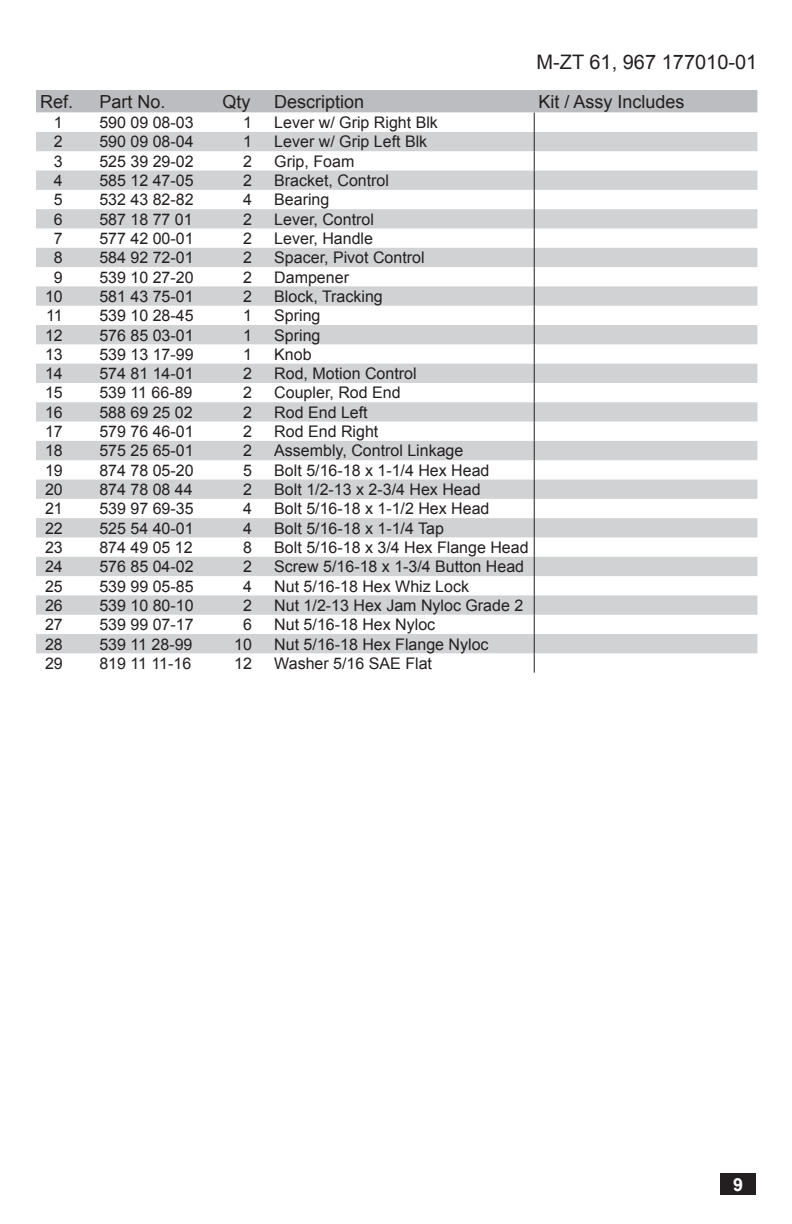
<style>
.page{position:relative;width:792px;height:1224px;background:#fff}
.page>*{position:absolute;margin:0;border:0;box-sizing:border-box;transform-origin:0 0}
.t1{font:20px "Arial";color:#231f20}
.Part_Head{font:18px "Arial";color:#231f20}
.t2{font:700 18px "Arial";color:#fff}
.PARTS{font:16px "Arial";color:#231f20}
</style>
<div class="page">
<div style="left:721px;top:1174px;width:35px;height:21px;background:#231f20"></div>
<svg style="left:36px;top:90px;width:721px;height:583px"></svg>
<p class="t1" style="left:537px;top:48px;width:222px">M-ZT 61, 967 177010-01</p>
<p class="Part_Head" style="left:40px;top:90px;width:35px">Ref.</p>
<p class="Part_Head" style="left:99px;top:90px;width:68px">Part No.</p>
<p class="Part_Head" style="left:222px;top:90px;width:30px">Qty</p>
<p class="Part_Head" style="left:274px;top:90px;width:92px">Description</p>
<p class="Part_Head" style="left:539px;top:90px;width:148px">Kit / Assy Includes</p>
<p class="PARTS" style="left:54px;top:112px;width:10px">1</p>
<p class="PARTS" style="left:99px;top:112px;width:96px">590 09 08-03</p>
<p class="PARTS" style="left:243px;top:112px;width:10px">1</p>
<p class="PARTS" style="left:274px;top:112px;width:165px">Lever w/ Grip Right Blk</p>
<p class="PARTS" style="left:54px;top:131px;width:10px">2</p>
<p class="PARTS" style="left:99px;top:131px;width:96px">590 09 08-04</p>
<p class="PARTS" style="left:243px;top:131px;width:10px">1</p>
<p class="PARTS" style="left:274px;top:131px;width:154px">Lever w/ Grip Left Blk</p>
<p class="PARTS" style="left:54px;top:151px;width:10px">3</p>
<p class="PARTS" style="left:99px;top:151px;width:96px">525 39 29-02</p>
<p class="PARTS" style="left:243px;top:151px;width:10px">2</p>
<p class="PARTS" style="left:274px;top:151px;width:82px">Grip, Foam</p>
<p class="PARTS" style="left:54px;top:170px;width:10px">4</p>
<p class="PARTS" style="left:99px;top:170px;width:96px">585 12 47-05</p>
<p class="PARTS" style="left:243px;top:170px;width:10px">2</p>
<p class="PARTS" style="left:274px;top:170px;width:116px">Bracket, Control</p>
<p class="PARTS" style="left:54px;top:189px;width:10px">5</p>
<p class="PARTS" style="left:99px;top:189px;width:96px">532 43 82-82</p>
<p class="PARTS" style="left:243px;top:189px;width:10px">4</p>
<p class="PARTS" style="left:274px;top:189px;width:57px">Bearing</p>
<p class="PARTS" style="left:54px;top:209px;width:10px">6</p>
<p class="PARTS" style="left:99px;top:209px;width:95px">587 18 77 01</p>
<p class="PARTS" style="left:243px;top:209px;width:10px">2</p>
<p class="PARTS" style="left:274px;top:209px;width:101px">Lever, Control</p>
<p class="PARTS" style="left:54px;top:228px;width:10px">7</p>
<p class="PARTS" style="left:99px;top:228px;width:96px">577 42 00-01</p>
<p class="PARTS" style="left:243px;top:228px;width:10px">2</p>
<p class="PARTS" style="left:274px;top:228px;width:100px">Lever, Handle</p>
<p class="PARTS" style="left:54px;top:247px;width:10px">8</p>
<p class="PARTS" style="left:99px;top:247px;width:96px">584 92 72-01</p>
<p class="PARTS" style="left:243px;top:247px;width:10px">2</p>
<p class="PARTS" style="left:274px;top:247px;width:152px">Spacer, Pivot Control</p>
<p class="PARTS" style="left:54px;top:266px;width:10px">9</p>
<p class="PARTS" style="left:99px;top:266px;width:96px">539 10 27-20</p>
<p class="PARTS" style="left:243px;top:266px;width:10px">2</p>
<p class="PARTS" style="left:274px;top:266px;width:76px">Dampener</p>
<p class="PARTS" style="left:45px;top:286px;width:19px">10</p>
<p class="PARTS" style="left:99px;top:286px;width:96px">581 43 75-01</p>
<p class="PARTS" style="left:243px;top:286px;width:10px">2</p>
<p class="PARTS" style="left:274px;top:286px;width:110px">Block, Tracking</p>
<p class="PARTS" style="left:46px;top:305px;width:18px">11</p>
<p class="PARTS" style="left:99px;top:305px;width:96px">539 10 28-45</p>
<p class="PARTS" style="left:243px;top:305px;width:10px">1</p>
<p class="PARTS" style="left:274px;top:305px;width:48px">Spring</p>
<p class="PARTS" style="left:45px;top:324px;width:19px">12</p>
<p class="PARTS" style="left:99px;top:324px;width:96px">576 85 03-01</p>
<p class="PARTS" style="left:243px;top:324px;width:10px">1</p>
<p class="PARTS" style="left:274px;top:324px;width:48px">Spring</p>
<p class="PARTS" style="left:45px;top:344px;width:19px">13</p>
<p class="PARTS" style="left:99px;top:344px;width:96px">539 13 17-99</p>
<p class="PARTS" style="left:243px;top:344px;width:10px">1</p>
<p class="PARTS" style="left:274px;top:344px;width:39px">Knob</p>
<p class="PARTS" style="left:45px;top:363px;width:19px">14</p>
<p class="PARTS" style="left:99px;top:363px;width:96px">574 81 14-01</p>
<p class="PARTS" style="left:243px;top:363px;width:10px">2</p>
<p class="PARTS" style="left:274px;top:363px;width:144px">Rod, Motion Control</p>
<p class="PARTS" style="left:45px;top:382px;width:19px">15</p>
<p class="PARTS" style="left:99px;top:382px;width:95px">539 11 66-89</p>
<p class="PARTS" style="left:243px;top:382px;width:10px">2</p>
<p class="PARTS" style="left:274px;top:382px;width:128px">Coupler, Rod End</p>
<p class="PARTS" style="left:45px;top:402px;width:19px">16</p>
<p class="PARTS" style="left:99px;top:402px;width:95px">588 69 25 02</p>
<p class="PARTS" style="left:243px;top:402px;width:10px">2</p>
<p class="PARTS" style="left:274px;top:402px;width:95px">Rod End Left</p>
<p class="PARTS" style="left:45px;top:421px;width:19px">17</p>
<p class="PARTS" style="left:99px;top:421px;width:96px">579 76 46-01</p>
<p class="PARTS" style="left:243px;top:421px;width:10px">2</p>
<p class="PARTS" style="left:274px;top:421px;width:106px">Rod End Right</p>
<p class="PARTS" style="left:45px;top:440px;width:19px">18</p>
<p class="PARTS" style="left:99px;top:440px;width:96px">575 25 65-01</p>
<p class="PARTS" style="left:243px;top:440px;width:10px">2</p>
<p class="PARTS" style="left:274px;top:440px;width:191px">Assembly, Control Linkage</p>
<p class="PARTS" style="left:45px;top:460px;width:19px">19</p>
<p class="PARTS" style="left:99px;top:460px;width:96px">874 78 05-20</p>
<p class="PARTS" style="left:243px;top:460px;width:10px">5</p>
<p class="PARTS" style="left:274px;top:460px;width:217px">Bolt 5/16-18 x 1-1/4 Hex Head</p>
<p class="PARTS" style="left:45px;top:479px;width:19px">20</p>
<p class="PARTS" style="left:99px;top:479px;width:95px">874 78 08 44</p>
<p class="PARTS" style="left:243px;top:479px;width:10px">2</p>
<p class="PARTS" style="left:274px;top:479px;width:208px">Bolt 1/2-13 x 2-3/4 Hex Head</p>
<p class="PARTS" style="left:45px;top:498px;width:19px">21</p>
<p class="PARTS" style="left:99px;top:498px;width:96px">539 97 69-35</p>
<p class="PARTS" style="left:243px;top:498px;width:10px">4</p>
<p class="PARTS" style="left:274px;top:498px;width:217px">Bolt 5/16-18 x 1-1/2 Hex Head</p>
<p class="PARTS" style="left:45px;top:518px;width:19px">22</p>
<p class="PARTS" style="left:99px;top:518px;width:96px">525 54 40-01</p>
<p class="PARTS" style="left:243px;top:518px;width:10px">4</p>
<p class="PARTS" style="left:274px;top:518px;width:171px">Bolt 5/16-18 x 1-1/4 Tap</p>
<p class="PARTS" style="left:45px;top:537px;width:19px">23</p>
<p class="PARTS" style="left:99px;top:537px;width:95px">874 49 05 12</p>
<p class="PARTS" style="left:243px;top:537px;width:10px">8</p>
<p class="PARTS" style="left:274px;top:537px;width:256px">Bolt 5/16-18 x 3/4 Hex Flange Head</p>
<p class="PARTS" style="left:45px;top:556px;width:19px">24</p>
<p class="PARTS" style="left:99px;top:556px;width:96px">576 85 04-02</p>
<p class="PARTS" style="left:243px;top:556px;width:10px">2</p>
<p class="PARTS" style="left:274px;top:556px;width:251px">Screw 5/16-18 x 1-3/4 Button Head</p>
<p class="PARTS" style="left:45px;top:575px;width:19px">25</p>
<p class="PARTS" style="left:99px;top:575px;width:96px">539 99 05-85</p>
<p class="PARTS" style="left:243px;top:575px;width:10px">4</p>
<p class="PARTS" style="left:274px;top:575px;width:196px">Nut 5/16-18 Hex Whiz Lock</p>
<p class="PARTS" style="left:45px;top:595px;width:19px">26</p>
<p class="PARTS" style="left:99px;top:595px;width:96px">539 10 80-10</p>
<p class="PARTS" style="left:243px;top:595px;width:10px">2</p>
<p class="PARTS" style="left:274px;top:595px;width:250px">Nut 1/2-13 Hex Jam Nyloc Grade 2</p>
<p class="PARTS" style="left:45px;top:614px;width:19px">27</p>
<p class="PARTS" style="left:99px;top:614px;width:96px">539 99 07-17</p>
<p class="PARTS" style="left:243px;top:614px;width:10px">6</p>
<p class="PARTS" style="left:274px;top:614px;width:162px">Nut 5/16-18 Hex Nyloc</p>
<p class="PARTS" style="left:45px;top:633px;width:19px">28</p>
<p class="PARTS" style="left:99px;top:633px;width:95px">539 11 28-99</p>
<p class="PARTS" style="left:234px;top:633px;width:19px">10</p>
<p class="PARTS" style="left:274px;top:633px;width:216px">Nut 5/16-18 Hex Flange Nyloc</p>
<p class="PARTS" style="left:45px;top:653px;width:19px">29</p>
<p class="PARTS" style="left:99px;top:653px;width:93px">819 11 11-16</p>
<p class="PARTS" style="left:234px;top:653px;width:19px">12</p>
<p class="PARTS" style="left:274px;top:653px;width:159px">Washer 5/16 SAE Flat</p>
<p class="t2" style="left:733px;top:1172px;width:12px">9</p>
</div>
